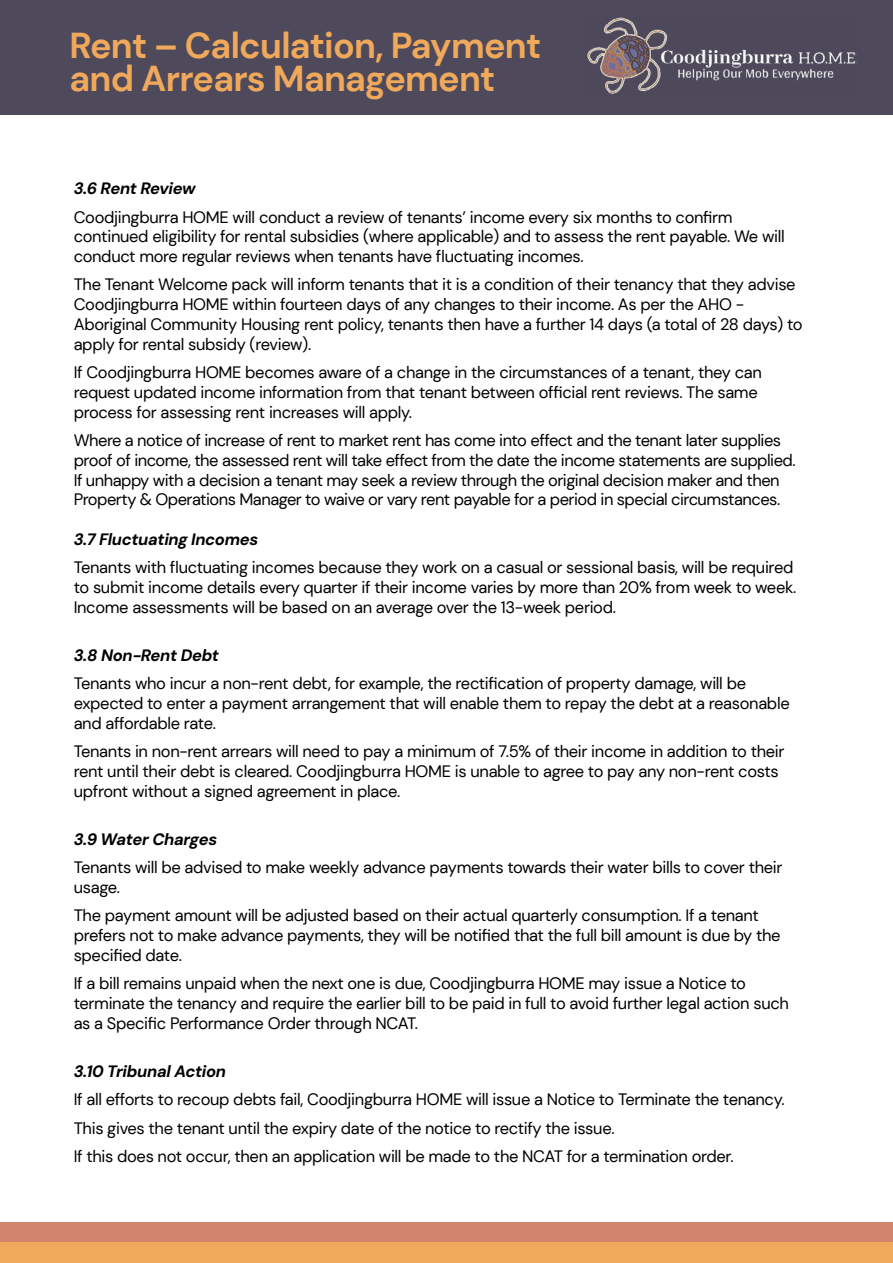
<style>
.page{position:relative;width:893px;height:1263px;background:#fff}
.page>*{position:absolute;margin:0;border:0;box-sizing:border-box;transform-origin:0 0}
.t1{font:700 36px/33px "DM Sans";letter-spacing:-.02em;color:#f0a85b}
.t2{font:16.5px/19.8px "DM Sans";letter-spacing:-.02em;color:#000}
.t3{font:italic 700 16.5px "DM Sans";letter-spacing:-.02em;color:#000}
</style>
<div class="page">
<div style="left:0;top:1223px;width:893px;height:20px;background:#d3846e"></div>
<div style="left:0;top:0;width:893px;height:115px;background:#4e4a5b"></div>
<div style="left:0;top:1242px;width:893px;height:21px;background:#f0a85b"></div>
<img style="left:587px;top:17px;width:270px;height:77px">
<h1 class="t1" style="left:69px;top:29px;width:473px">Rent – Calculation, Payment and Arrears Management</h1>
<p class="t3" style="left:74px;top:178px;width:123px">3.6 Rent Review</p>
<p class="t2" style="left:74px;top:207px;width:713px">Coodjingburra HOME will conduct a review of tenants’ income every six months to confirm continued eligibility for rental subsidies (where applicable) and to assess the rent payable. We will conduct more regular reviews when tenants have fluctuating incomes.</p>
<p class="t2" style="left:74px;top:275px;width:730px">The Tenant Welcome pack will inform tenants that it is a condition of their tenancy that they advise Coodjingburra HOME within fourteen days of any changes to their income. As per the AHO - Aboriginal Community Housing rent policy, tenants then have a further 14 days (a total of 28 days) to apply for rental subsidy (review).</p>
<p class="t2" style="left:74px;top:362px;width:690px">If Coodjingburra HOME becomes aware of a change in the circumstances of a tenant, they can request updated income information from that tenant between official rent reviews. The same process for assessing rent increases will apply.</p>
<p class="t2" style="left:74px;top:430px;width:723px">Where a notice of increase of rent to market rent has come into effect and the tenant later supplies proof of income, the assessed rent will take effect from the date the income statements are supplied.<br>If unhappy with a decision a tenant may seek a review through the original decision maker and then Property &amp; Operations Manager to waive or vary rent payable for a period in special circumstances.</p>
<p class="t3" style="left:74px;top:529px;width:186px">3.7 Fluctuating Incomes</p>
<p class="t2" style="left:74px;top:558px;width:724px">Tenants with fluctuating incomes because they work on a casual or sessional basis, will be required to submit income details every quarter if their income varies by more than 20% from week to week.<br>Income assessments will be based on an average over the 13-week period.</p>
<p class="t3" style="left:74px;top:645px;width:147px">3.8 Non-Rent Debt</p>
<p class="t2" style="left:74px;top:674px;width:717px">Tenants who incur a non-rent debt, for example, the rectification of property damage, will be expected to enter a payment arrangement that will enable them to repay the debt at a reasonable and affordable rate.</p>
<p class="t2" style="left:74px;top:741px;width:712px">Tenants in non-rent arrears will need to pay a minimum of 7.5% of their income in addition to their rent until their debt is cleared. Coodjingburra HOME is unable to agree to pay any non-rent costs upfront without a signed agreement in place.</p>
<p class="t3" style="left:74px;top:828px;width:145px">3.9 Water Charges</p>
<p class="t2" style="left:74px;top:857px;width:710px">Tenants will be advised to make weekly advance payments towards their water bills to cover their usage.</p>
<p class="t2" style="left:74px;top:906px;width:708px">The payment amount will be adjusted based on their actual quarterly consumption. If a tenant prefers not to make advance payments, they will be notified that the full bill amount is due by the specified date.</p>
<p class="t2" style="left:74px;top:973px;width:717px">If a bill remains unpaid when the next one is due, Coodjingburra HOME may issue a Notice to terminate the tenancy and require the earlier bill to be paid in full to avoid further legal action such as a Specific Performance Order through NCAT.</p>
<p class="t3" style="left:74px;top:1060px;width:154px">3.10 Tribunal Action</p>
<p class="t2" style="left:74px;top:1085px;width:712px;line-height:28.3px">If all efforts to recoup debts fail, Coodjingburra HOME will issue a Notice to Terminate the tenancy.<br>This gives the tenant until the expiry date of the notice to rectify the issue.<br>If this does not occur, then an application will be made to the NCAT for a termination order.</p>
</div>
